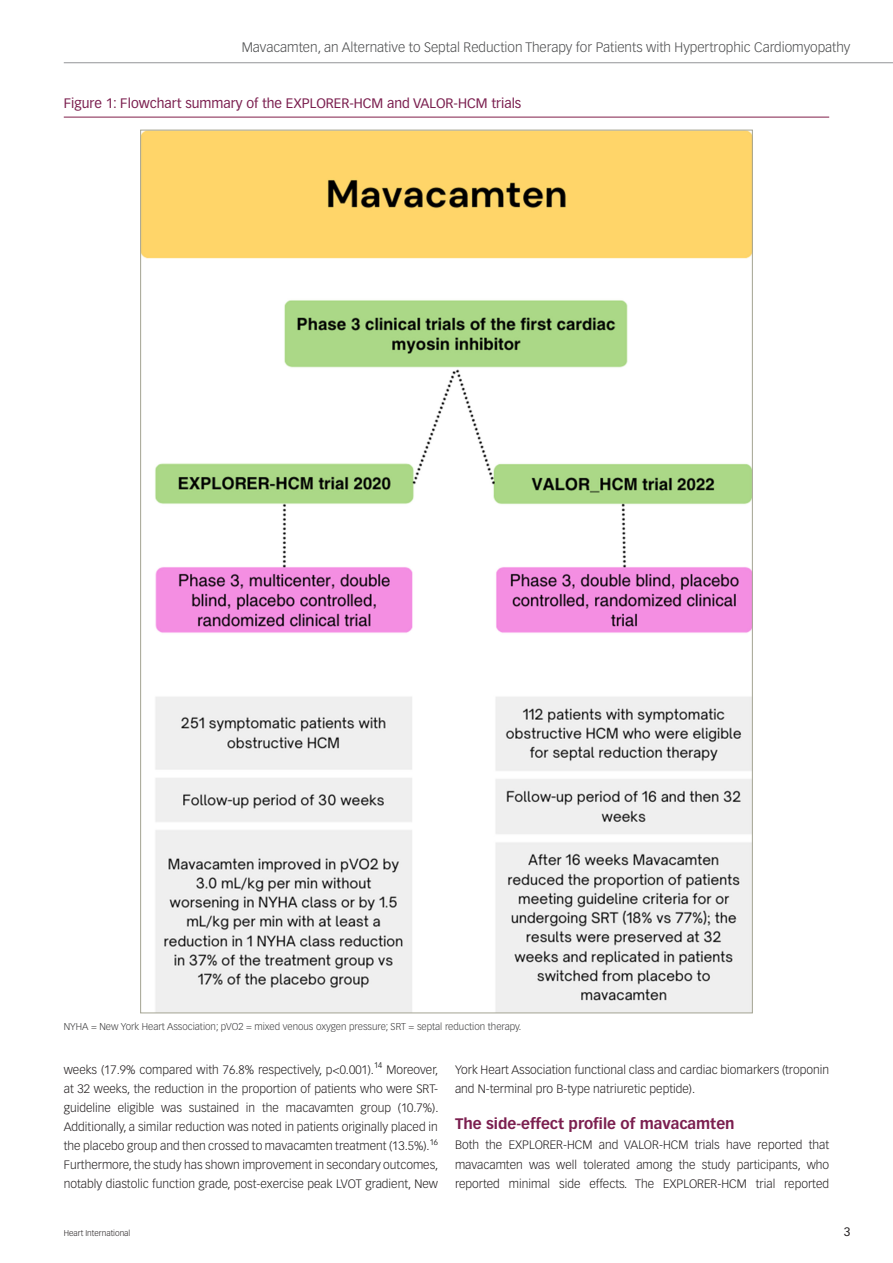
<style>
.page{position:relative;width:893px;height:1263px;background:#fff}
.page>*{position:absolute;margin:0;border:0;box-sizing:border-box;transform-origin:0 0}
.t1{font:700 15px "Vectora LT Std";color:#7b1f4f}
.t2{font:300 13.5px "Vectora LT Std";color:#4b4c4d}
.t3{font:13.5px "Vectora LT Std";color:#7b1f4f}
.t4{font:300 12px/19px "Vectora LT Std";color:#231f20;text-align:justify}
.t5{font:12px "Vectora LT Std";color:#231f20}
.t6{font:300 9.75px "Vectora LT Std";color:#3e3e3f}
.t7{font:300 8.25px "Vectora LT Std";color:#231f20}
.t8{font:300 7.95px "Vectora LT Std";color:#000}
</style>
<div class="page">
<hr style="left:64px;top:62px;width:829px;height:1px;background:#939598">
<hr style="left:64px;top:117px;width:765px;height:1px;background:#801e49">
<img style="left:142px;top:132px;width:608px;height:879px">
<p class="t2" style="left:242px;top:39px;width:610px">Mavacamten, an Alternative to Septal Reduction Therapy for Patients with Hypertrophic Cardiomyopathy</p>
<p class="t3" style="left:64px;top:96px;width:459px">Figure 1: Flowchart summary of the EXPLORER-HCM and VALOR-HCM trials</p>
<p class="t6" style="left:64px;top:1020px;width:459px">NYHA = New York Heart Association; pVO2 = mixed venous oxygen pressure; SRT = septal reduction therapy.</p>
<p class="t4" style="left:64px;top:1060px;width:312px">weeks (17.9% compared with 76.8% respectively, p&lt;0.001).</p>
<p class="t8" style="left:374px;top:1061px;width:10px">14</p>
<p class="t4" style="left:64px;top:1060px;width:376px;text-indent:323px">Moreover, at 32 weeks, the reduction in the proportion of patients who were SRT&shy;guideline eligible was sustained in the macavamten group (10.7%).<br>Additionally, a similar reduction was noted in patients originally placed in the placebo group and then crossed to mavacamten treatment (13.5%).<sup>16<br></sup>Furthermore, the study has shown improvement in secondary outcomes, notably diastolic function grade, post-exercise peak LVOT gradient, New</p>
<p class="t4" style="left:455px;top:1060px;width:376px;line-height:19.6px">York Heart Association functional class and cardiac biomarkers (troponin and N-terminal pro B-type natriuretic peptide).</p>
<p class="t1" style="left:455px;top:1115px;width:281px">The side-effect profile of mavacamten</p>
<p class="t4" style="left:455px;top:1135px;width:376px;line-height:19.6px">Both the EXPLORER-HCM and VALOR-HCM trials have reported that mavacamten was well tolerated among the study participants, who reported minimal side effects. The EXPLORER-HCM trial reported</p>
<p class="t7" style="left:64px;top:1228px;width:68px">Heart International</p>
<p class="t5" style="left:844px;top:1224px;width:8px">3</p>
</div>
